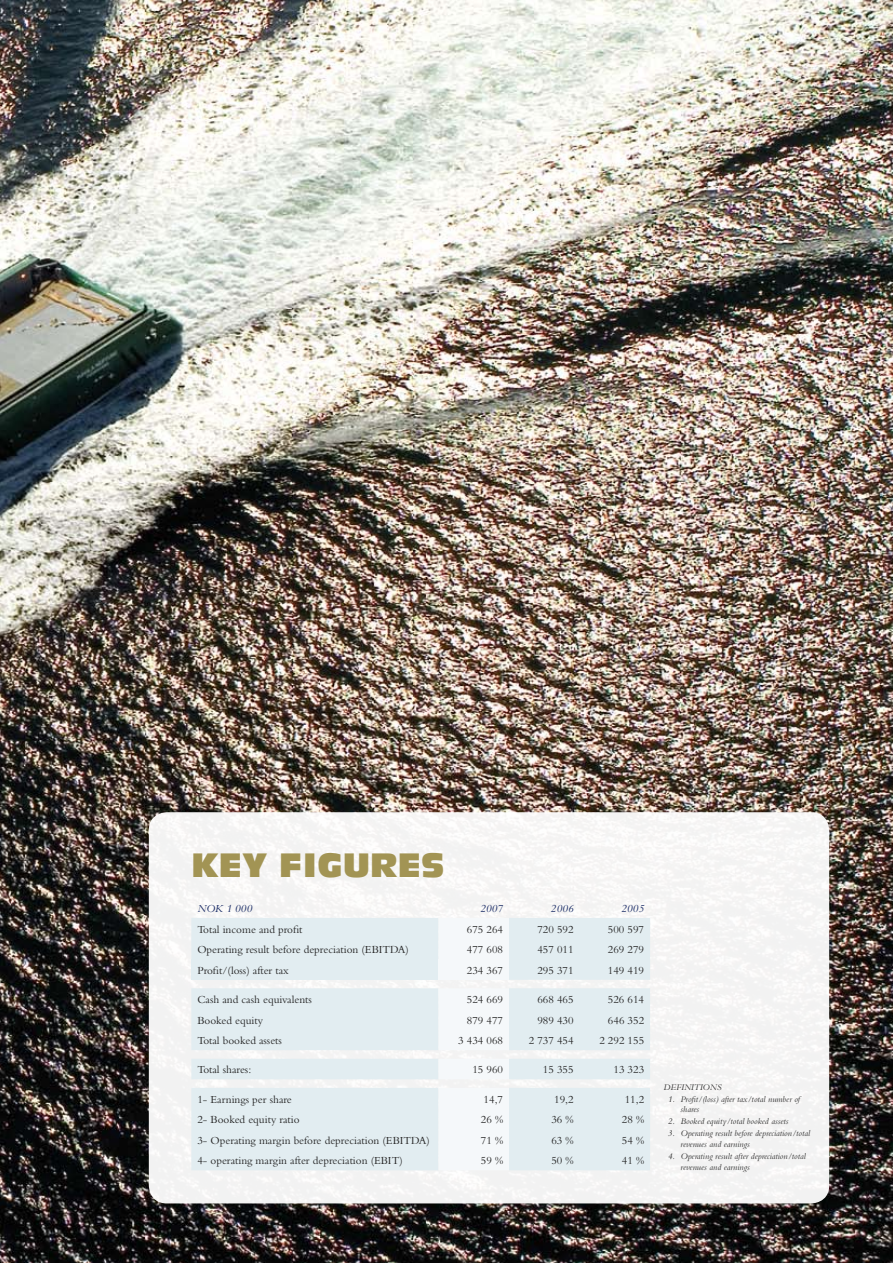
<style>
.page{position:relative;width:893px;height:1263px;background:#fff}
.page>*{position:absolute;margin:0;border:0;box-sizing:border-box;transform-origin:0 0}
.t1{font:33px "Antique Olive Compact";color:#a29454}
.t2{font:11.25px "Bembo";color:#252525}
.t3{font:italic 11.25px "Bembo";color:#1d2f68}
.t4{font:italic 9px/10.8px "Bembo";color:#333}
</style>
<div class="page">
<img style="left:0;top:0;width:893px;height:1263px">
<div style="left:149px;top:812px;width:680px;height:391px;background:#f5f4f4;border-radius:18px"></div>
<svg style="left:191px;top:918px;width:459px;height:252px;background:#e4edf1"></svg>
<svg style="left:438px;top:918px;width:71px;height:252px"></svg>
<div style="left:191px;top:959px;width:247px;height:21px;background:#e2edf1"></div>
<div style="left:438px;top:959px;width:71px;height:21px;background:#f5f8fa"></div>
<h1 class="t1" style="left:191px;top:845px;width:230px">KEY FIGURES</h1>
<p class="t3" style="left:197px;top:902px;width:56px">NOK 1 000</p>
<p class="t3" style="left:480px;top:902px;width:24px">2007</p>
<p class="t3" style="left:551px;top:902px;width:24px">2006</p>
<p class="t3" style="left:621px;top:902px;width:24px">2005</p>
<p class="t2" style="left:197px;top:922px;width:107px">Total income and profit</p>
<p class="t2" style="left:467px;top:922px;width:38px">675 264</p>
<p class="t2" style="left:537px;top:922px;width:38px">720 592</p>
<p class="t2" style="left:608px;top:922px;width:38px">500 597</p>
<p class="t2" style="left:197px;top:943px;width:213px">Operating result before depreciation (EBITDA)</p>
<p class="t2" style="left:467px;top:943px;width:38px">477 608</p>
<p class="t2" style="left:537px;top:943px;width:38px">457 011</p>
<p class="t2" style="left:608px;top:943px;width:38px">269 279</p>
<p class="t2" style="left:197px;top:964px;width:93px">Profit/(loss) after tax</p>
<p class="t2" style="left:467px;top:964px;width:38px">234 367</p>
<p class="t2" style="left:537px;top:964px;width:38px">295 371</p>
<p class="t2" style="left:608px;top:964px;width:38px">149 419</p>
<p class="t2" style="left:197px;top:993px;width:116px">Cash and cash equivalents</p>
<p class="t2" style="left:467px;top:993px;width:38px">524 669</p>
<p class="t2" style="left:537px;top:993px;width:38px">668 465</p>
<p class="t2" style="left:608px;top:993px;width:38px">526 614</p>
<p class="t2" style="left:197px;top:1013px;width:67px">Booked equity</p>
<p class="t2" style="left:467px;top:1013px;width:38px">879 477</p>
<p class="t2" style="left:537px;top:1013px;width:38px">989 430</p>
<p class="t2" style="left:608px;top:1013px;width:38px">646 352</p>
<p class="t2" style="left:197px;top:1034px;width:86px">Total booked assets</p>
<p class="t2" style="left:458px;top:1034px;width:46px">3 434 068</p>
<p class="t2" style="left:529px;top:1034px;width:46px">2 737 454</p>
<p class="t2" style="left:599px;top:1034px;width:46px">2 292 155</p>
<p class="t2" style="left:197px;top:1063px;width:55px">Total shares:</p>
<p class="t2" style="left:472px;top:1063px;width:32px">15 960</p>
<p class="t2" style="left:543px;top:1063px;width:32px">15 355</p>
<p class="t2" style="left:613px;top:1063px;width:32px">13 323</p>
<p class="t2" style="left:197px;top:1092px;width:96px">1- Earnings per share</p>
<p class="t2" style="left:484px;top:1092px;width:21px">14,7</p>
<p class="t2" style="left:554px;top:1092px;width:21px">19,2</p>
<p class="t2" style="left:625px;top:1092px;width:21px">11,2</p>
<p class="t2" style="left:197px;top:1113px;width:104px">2- Booked equity ratio</p>
<p class="t2" style="left:481px;top:1113px;width:24px">26 %</p>
<p class="t2" style="left:551px;top:1113px;width:24px">36 %</p>
<p class="t2" style="left:622px;top:1113px;width:24px">28 %</p>
<p class="t2" style="left:197px;top:1134px;width:234px">3- Operating margin before depreciation (EBITDA)</p>
<p class="t2" style="left:481px;top:1134px;width:24px">71 %</p>
<p class="t2" style="left:551px;top:1134px;width:24px">63 %</p>
<p class="t2" style="left:622px;top:1134px;width:24px">54 %</p>
<p class="t2" style="left:197px;top:1154px;width:207px">4- operating margin after depreciation (EBIT)</p>
<p class="t2" style="left:481px;top:1154px;width:24px">59 %</p>
<p class="t2" style="left:551px;top:1154px;width:24px">50 %</p>
<p class="t2" style="left:622px;top:1154px;width:24px">41 %</p>
<p class="t4" style="left:663px;top:1081px;width:47px">Definitions</p>
<p class="t4" style="left:681px;top:1093px;width:124px;text-indent:-13px">1. Profit/(loss) after tax/total number of shares</p>
<p class="t4" style="left:668px;top:1116px;width:122px">2. Booked equity/total booked assets</p>
<p class="t4" style="left:681px;top:1128px;width:131px;text-indent:-13px">3. Operating result before depreciation/total revenues and earnings</p>
<p class="t4" style="left:681px;top:1151px;width:127px;text-indent:-13px">4. Operating result after depreciation/total revenues and earnings</p>
</div>
